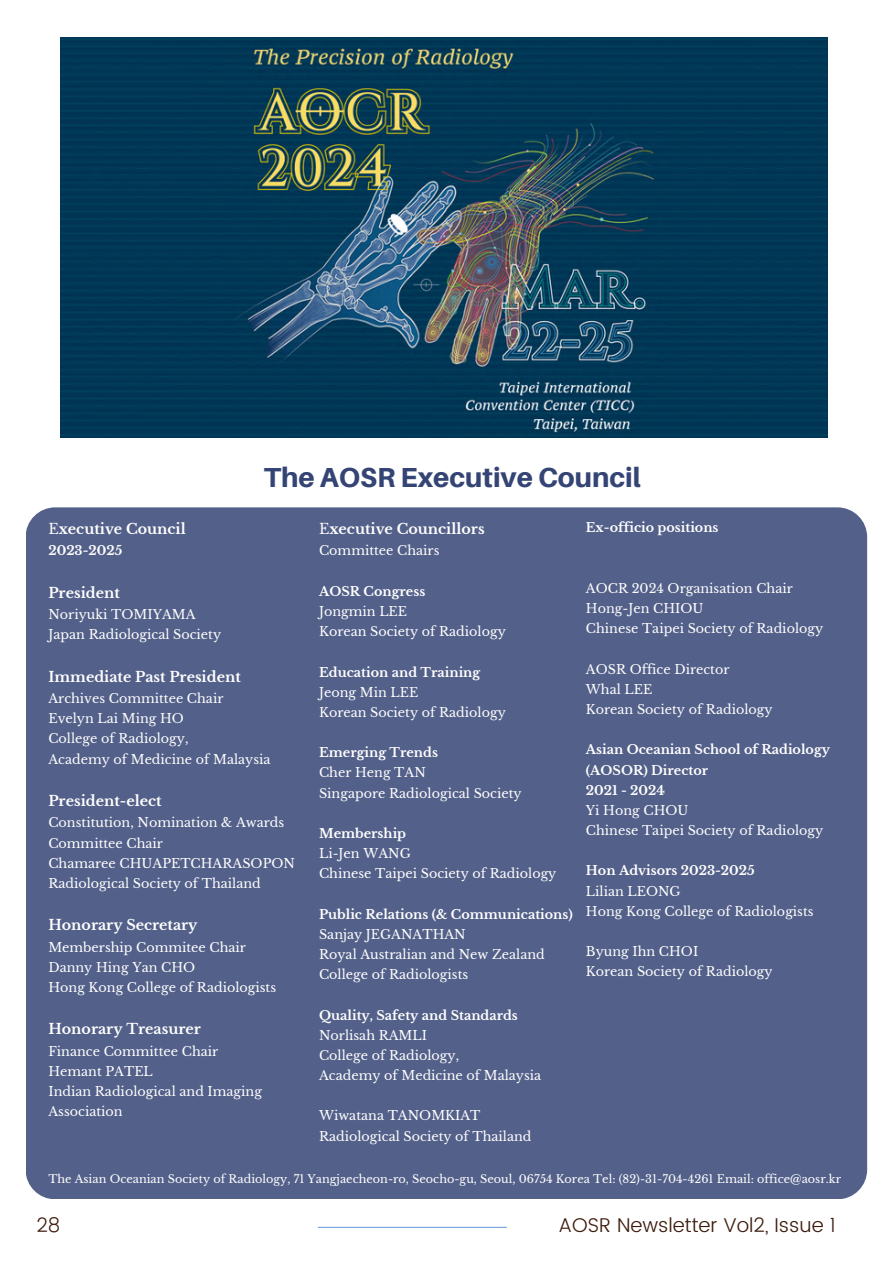
<style>
.page{position:relative;width:893px;height:1264px;background:#fff}
.page>*{position:absolute;margin:0;border:0;box-sizing:border-box;transform-origin:0 0}
.t1{font:800 27.6px "Aileron";color:#344474}
.t2{font:300 19.95px "Poppins";color:#3c1a0c}
.t3{font:700 14.25px "Libre Baskerville";color:#fff}
.t4{font:12.75px/20.1px "Libre Baskerville";color:#fff}
.t5{font:700 12.75px/20.1px "Libre Baskerville";color:#fff}
.t6{font:11.25px "Libre Baskerville";color:#fff}
.s1{font-weight:400}
</style>
<div class="page">
<div style="left:26px;top:507px;width:841px;height:692px;background:#536089;border-radius:30px"></div>
<img style="left:60px;top:38px;width:767px;height:399px">
<hr style="left:318px;top:1226px;width:189px;height:1px;background:#74a3d9">
<p class="t1" style="left:264px;top:460px;width:378px">The AOSR Executive Council</p>
<p class="t3" style="left:48px;top:520px;width:139px"><span class="s1">E</span>xecutive Council</p>
<p class="t5" style="left:48px;top:541px;width:75px">2023-2025</p>
<p class="t3" style="left:48px;top:584px;width:73px">President</p>
<p class="t4" style="left:48px;top:604px;width:149px">Noriyuki TOMIYAMA</p>
<p class="t4" style="left:48px;top:624px;width:174px">Japan Radiological Society</p>
<p class="t3" style="left:48px;top:668px;width:194px">Immediate Past President</p>
<p class="t4" style="left:48px;top:688px;width:176px">Archives Committee Chair</p>
<p class="t4" style="left:48px;top:708px;width:137px">Evelyn Lai Ming HO</p>
<p class="t4" style="left:48px;top:729px;width:142px">College of Radiology,</p>
<p class="t4" style="left:48px;top:749px;width:224px">Academy of Medicine of Malaysia</p>
<p class="t3" style="left:48px;top:792px;width:115px">President-elect</p>
<p class="t4" style="left:48px;top:812px;width:237px">Constitution, Nomination &amp; Awards<br>Committee Chair</p>
<p class="t4" style="left:48px;top:853px;width:248px">Chamaree CHUAPETCHARASOPON</p>
<p class="t4" style="left:48px;top:873px;width:214px">Radiological Society of Thailand</p>
<p class="t3" style="left:48px;top:916px;width:151px">Honorary Secretary</p>
<p class="t4" style="left:48px;top:937px;width:199px">Membership Commitee Chair</p>
<p class="t4" style="left:48px;top:957px;width:148px">Danny Hing Yan CHO</p>
<p class="t4" style="left:48px;top:977px;width:229px">Hong Kong College of Radiologists</p>
<p class="t3" style="left:48px;top:1020px;width:154px">Honorary Treasurer</p>
<p class="t4" style="left:48px;top:1041px;width:171px">Finance Committee Chair</p>
<p class="t4" style="left:48px;top:1061px;width:106px">Hemant PATEL</p>
<p class="t4" style="left:48px;top:1081px;width:215px">Indian Radiological and Imaging<br>Association</p>
<p class="t3" style="left:319px;top:520px;width:167px"><span class="s1">E</span>xecutive Councillors</p>
<p class="t4" style="left:319px;top:541px;width:122px">Committee Chairs</p>
<p class="t5" style="left:319px;top:581px;width:108px">AOSR Congress</p>
<p class="t4" style="left:319px;top:601px;width:89px">Jongmin LEE</p>
<p class="t4" style="left:319px;top:621px;width:188px">Korean Society of Radiology</p>
<p class="t5" style="left:319px;top:662px;width:163px">Education and Training</p>
<p class="t4" style="left:319px;top:682px;width:101px">Jeong Min LEE</p>
<p class="t4" style="left:319px;top:702px;width:188px">Korean Society of Radiology</p>
<p class="t5" style="left:319px;top:742px;width:120px">Emerging Trends</p>
<p class="t4" style="left:319px;top:763px;width:108px">Cher Heng TAN</p>
<p class="t4" style="left:319px;top:783px;width:204px">Singapore Radiological Society</p>
<p class="t5" style="left:319px;top:823px;width:89px">Membership</p>
<p class="t4" style="left:319px;top:843px;width:93px">Li-Jen WANG</p>
<p class="t4" style="left:319px;top:863px;width:239px">Chinese Taipei Society of Radiology</p>
<p class="t5" style="left:319px;top:904px;width:255px">Public Relations (&amp; Communications)</p>
<p class="t4" style="left:319px;top:924px;width:148px">Sanjay JEGANATHAN</p>
<p class="t4" style="left:319px;top:944px;width:227px">Royal Australian and New Zealand<br>College of Radiologists</p>
<p class="t5" style="left:319px;top:1005px;width:200px">Quality, Safety and Standards</p>
<p class="t4" style="left:319px;top:1025px;width:109px">Norlisah RAMLI</p>
<p class="t4" style="left:319px;top:1045px;width:142px">College of Radiology,</p>
<p class="t4" style="left:319px;top:1065px;width:224px">Academy of Medicine of Malaysia</p>
<p class="t4" style="left:319px;top:1105px;width:163px">Wiwatana TANOMKIAT</p>
<p class="t4" style="left:319px;top:1126px;width:214px">Radiological Society of Thailand</p>
<p class="t5" style="left:586px;top:518px;width:134px">Ex-officio positions</p>
<p class="t4" style="left:586px;top:578px;width:208px">AOCR 2024 Organisation Chair</p>
<p class="t4" style="left:586px;top:598px;width:119px">Hong-Jen CHIOU</p>
<p class="t4" style="left:586px;top:618px;width:239px">Chinese Taipei Society of Radiology</p>
<p class="t4" style="left:586px;top:659px;width:145px">AOSR Office Director</p>
<p class="t4" style="left:586px;top:679px;width:68px">Whal LEE</p>
<p class="t4" style="left:586px;top:699px;width:188px">Korean Society of Radiology</p>
<p class="t5" style="left:586px;top:739px;width:245px">Asian Oceanian School of Radiology (AOSOR) Director</p>
<p class="t5" style="left:586px;top:780px;width:81px">2021 - 2024</p>
<p class="t4" style="left:586px;top:800px;width:104px">Yi Hong CHOU</p>
<p class="t4" style="left:586px;top:820px;width:239px">Chinese Taipei Society of Radiology</p>
<p class="t5" style="left:586px;top:861px;width:170px">Hon Advisors 2023-2025</p>
<p class="t4" style="left:586px;top:881px;width:96px">Lilian LEONG</p>
<p class="t4" style="left:586px;top:901px;width:229px">Hong Kong College of Radiologists</p>
<p class="t4" style="left:586px;top:941px;width:114px">Byung Ihn CHOI</p>
<p class="t4" style="left:586px;top:961px;width:188px">Korean Society of Radiology</p>
<p class="t6" style="left:48px;top:1171px;width:794px">The Asian Oceanian Society of Radiology, 71 Yangjaecheon-ro, Seocho-gu, Seoul, 06754 Korea Tel: (82)-31-704-4261 Email: office@aosr.kr</p>
<p class="t2" style="left:36px;top:1213px;width:26px">28</p>
<p class="t2" style="left:558px;top:1213px;width:278px">AOSR Newsletter Vol2, Issue 1</p>
</div>
